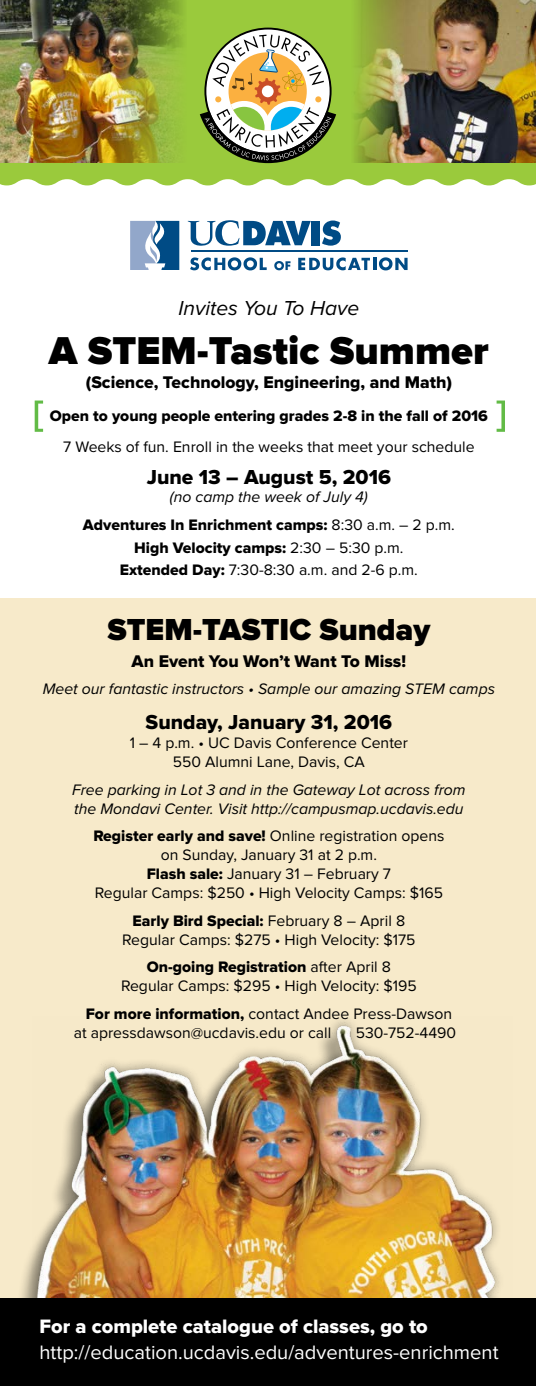
<style>
.page{position:relative;width:536px;height:1386px;background:#fff}
.page>*{position:absolute;margin:0;border:0;box-sizing:border-box;transform-origin:0 0}
.t1{font:900 40.25px "Proxima Nova";color:#000}
.t2{font:900 31.5px "Proxima Nova";color:#000}
.t3{font:21px "Proxima Nova Extrabld";color:#000}
.t4{font:italic 21px "Proxima Nova";color:#000}
.t5{font:20.12px "Proxima Nova";color:#fff}
.t6{font:20.12px "Proxima Nova Extrabld";color:#fff}
.t7{font:17.5px "Proxima Nova Extrabld";color:#000}
.t8{font:15.75px/18.9px "Proxima Nova";color:#000;text-align:center}
.t9{font:15.75px/22.4px "Proxima Nova Extrabld";color:#000;text-align:center}
.t10{font:italic 15.75px/18.9px "Proxima Nova";color:#000}
.s1{font-family:"Proxima Nova"}
.s2{font-family:"Proxima Nova Extrabld"}
</style>
<div class="page">
<div style="left:0;top:0;width:536px;height:169px;background:#9aca3c"></div>
<div style="left:0;top:598px;width:536px;height:719px;background:#f7eaca"></div>
<div style="left:25px;top:1015px;width:493px;height:340px;background:#000;opacity:.4"></div>
<img style="left:32px;top:1016px;width:480px;height:282px">
<div style="left:0;top:1298px;width:536px;height:88px;background:#000"></div>
<svg style="left:322px;top:221px;width:19px;height:25px"></svg>
<div style="left:311px;top:221px;width:9px;height:24px;background:#004b85"></div>
<svg style="left:187px;top:220px;width:124px;height:26px"></svg>
<hr style="left:190px;top:251px;width:217px;height:1px;background:#004b85">
<svg style="left:190px;top:257px;width:76px;height:13px"></svg>
<svg style="left:274px;top:261px;width:16px;height:9px"></svg>
<svg style="left:298px;top:257px;width:109px;height:13px"></svg>
<svg style="left:130px;top:221px;width:49px;height:49px;background:#6b92b8"></svg>
<img style="left:355px;top:0;width:181px;height:28px">
<img style="left:0;top:0;width:184px;height:28px">
<img style="left:0;top:28px;width:536px;height:158px">
<svg style="left:35px;top:401px;width:8px;height:31px"></svg>
<svg style="left:496px;top:401px;width:9px;height:31px"></svg>
<h3 class="t4" style="left:178px;top:297px;width:182px">Invites You To Have</h3>
<h1 class="t1" style="left:49px;top:327px;width:441px">A STEM-Tastic Summer</h1>
<p class="t7" style="left:86px;top:372px;width:367px">(Science, Technology, Engineering, and Math)</p>
<p class="t9" style="left:50px;top:405px;width:439px">Open to young people entering grades 2-8 in the fall of 2016</p>
<p class="t8" style="left:63px;top:438px;width:412px">7 Weeks of fun. Enroll in the weeks that meet your schedule</p>
<h3 class="t3" style="left:147px;top:464px;width:246px">June 13 – August 5, 2016</h3>
<p class="t10" style="left:170px;top:488px;width:199px">(no camp the week of July 4)</p>
<p class="t9" style="left:83px;top:515px;width:373px">Adventures In Enrichment camps: <span class="s1">8:30 a.m. – 2 p.m.<br></span>High Velocity camps: <span class="s1">2:30 – 5:30 p.m.</span></p>
<p class="t8" style="left:120px;top:561px;width:299px"><span class="s2">Extended Day:</span> 7:30-8:30 a.m. and 2-6 p.m.</p>
<h2 class="t2" style="left:107px;top:612px;width:324px">STEM-TASTIC Sunday</h2>
<p class="t7" style="left:132px;top:651px;width:276px">An Event You Won’t Want To Miss!</p>
<p class="t10" style="left:43px;top:680px;width:453px">Meet our fantastic instructors • Sample our amazing STEM camps</p>
<h3 class="t3" style="left:145px;top:710px;width:248px">Sunday, January 31, 2016</h3>
<p class="t8" style="left:130px;top:734px;width:280px">1 – 4 p.m. • UC Davis Conference Center<br>550 Alumni Lane, Davis, CA</p>
<p class="t10" style="left:72px;top:781px;width:395px">Free parking in Lot 3 and in the Gateway Lot across from the Mondavi Center. Visit http://campusmap.ucdavis.edu</p>
<p class="t8" style="left:93px;top:827px;width:352px"><span class="s2">Register early and save!</span> Online registration opens on Sunday, January 31 at 2 p.m.<br><span class="s2">Flash sale:</span> January 31 – February 7<br>Regular Camps: $250 • High Velocity Camps: $165</p>
<p class="t9" style="left:133px;top:910px;width:274px">Early Bird Special: <span class="s1">February 8 – April 8</span></p>
<p class="t8" style="left:122px;top:930px;width:295px">Regular Camps: $275 • High Velocity: $175</p>
<p class="t9" style="left:147px;top:957px;width:246px">On-going Registration <span class="s1">after April 8</span></p>
<p class="t8" style="left:86px;top:973px;width:367px;line-height:27.7px">Regular Camps: $295 • High Velocity: $195<br><span class="s2">For more information,</span> contact Andee Press-Dawson</p>
<p class="t8" style="left:74px;top:1024px;width:259px">at apressdawson@ucdavis.edu or call</p>
<p class="t8" style="left:355px;top:1024px;width:102px">530-752-4490</p>
<p class="t6" style="left:39px;top:1314px;width:390px">For a complete catalogue of classes, go to</p>
<p class="t5" style="left:39px;top:1341px;width:460px">http://education.ucdavis.edu/adventures-enrichment</p>
</div>
